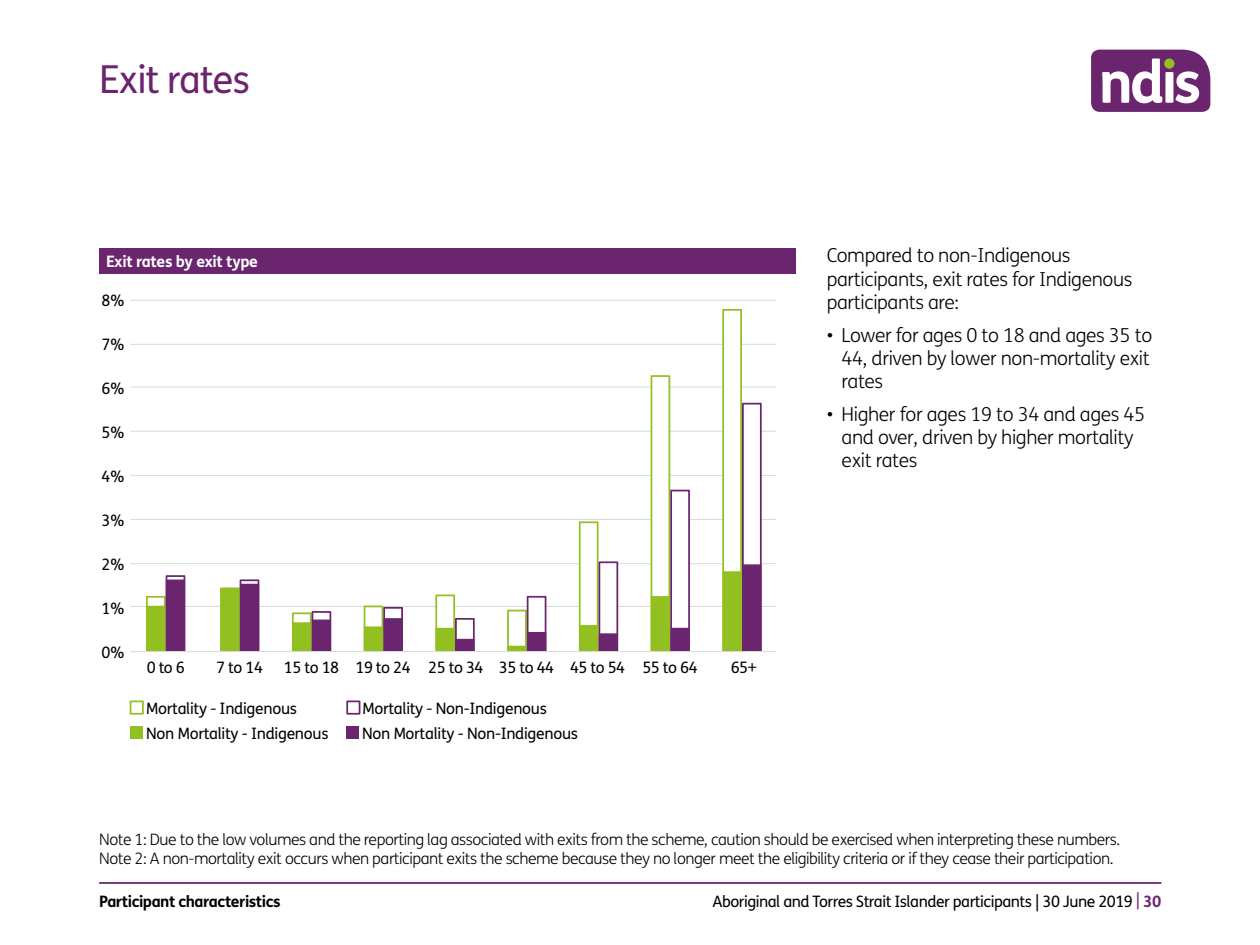
<style>
.page{position:relative;width:1260px;height:945px;background:#fff}
.page>*{position:absolute;margin:0;border:0;box-sizing:border-box;transform-origin:0 0}
.t1{font:38.5px "FS Me";letter-spacing:-.03em;color:#6b246e}
.t2{font:300 19.25px/23.1px "FS Me";letter-spacing:-.02em;color:#000}
.t3{font:300 15.75px/18.9px "FS Me";letter-spacing:-.03em;color:#000}
.t4{font:15.75px/25.2px "FS Me";letter-spacing:-.02em;color:#000}
.t5{font:700 15.75px "FS Me";letter-spacing:-.03em;color:#000}
.t6{font:700 15.75px "FS Me";letter-spacing:-.02em;color:#fff}
.s1{color:#6b246e}
.s2{font-weight:700;color:#6b246e}
</style>
<div class="page">
<hr style="left:99px;top:882px;width:1062px;height:2px;background:#6b246e">
<svg style="left:1091px;top:50px;width:119px;height:62px"></svg>
<div style="left:1164px;top:58px;width:10px;height:11px;background:#92c020;border-radius:50%"></div>
<div style="left:99px;top:248px;width:697px;height:26px;background:#6b246e"></div>
<div style="left:131px;top:727px;width:12px;height:12px;background:#92c020"></div>
<div style="left:346px;top:727px;width:13px;height:12px;background:#6b256f"></div>
<div style="left:130px;top:701px;width:14px;height:14px;border:2px solid #92c020"></div>
<div style="left:346px;top:701px;width:14px;height:14px;border:2px solid #6b256f"></div>
<hr style="left:131px;top:606px;width:645px;height:1px;background:#dadada">
<hr style="left:131px;top:563px;width:645px;height:1px;background:#dadada">
<hr style="left:131px;top:519px;width:645px;height:1px;background:#dadada">
<hr style="left:131px;top:475px;width:645px;height:1px;background:#dadada">
<hr style="left:131px;top:431px;width:645px;height:1px;background:#dadada">
<hr style="left:131px;top:387px;width:645px;height:1px;background:#dadada">
<hr style="left:131px;top:344px;width:645px;height:1px;background:#dadada">
<hr style="left:131px;top:300px;width:645px;height:1px;background:#dadada">
<svg style="left:146px;top:309px;width:596px;height:94px"></svg>
<svg style="left:578px;top:403px;width:184px;height:161px"></svg>
<svg style="left:146px;top:575px;width:20px;height:76px;fill:#92c020"></svg>
<svg style="left:166px;top:564px;width:596px;height:87px"></svg>
<hr style="left:131px;top:651px;width:645px;height:1px;background:#dadada">
<h3 class="t1" style="left:99px;top:58px;width:152px">Exit rates</h3>
<h4 class="t6" style="left:106px;top:251px;width:153px">Exit rates by exit type</h4>
<p class="t4" style="left:101px;top:288px;width:24px">8%</p>
<p class="t4" style="left:101px;top:332px;width:24px">7%</p>
<p class="t4" style="left:101px;top:376px;width:24px">6%</p>
<p class="t4" style="left:101px;top:420px;width:24px">5%</p>
<p class="t4" style="left:101px;top:464px;width:24px">4%</p>
<p class="t4" style="left:101px;top:508px;width:24px">3%</p>
<p class="t4" style="left:101px;top:552px;width:24px">2%</p>
<p class="t4" style="left:101px;top:596px;width:24px">1%</p>
<p class="t4" style="left:101px;top:640px;width:24px">0%</p>
<p class="t4" style="left:147px;top:656px;width:40px">0 to 6</p>
<p class="t4" style="left:216px;top:656px;width:48px">7 to 14</p>
<p class="t4" style="left:284px;top:656px;width:415px">15 to 18 19 to 24 25 to 34 35 to 44 45 to 54 55 to 64</p>
<p class="t4" style="left:731px;top:656px;width:27px">65+</p>
<p class="t4" style="left:146px;top:696px;width:152px">Mortality - Indigenous</p>
<p class="t4" style="left:146px;top:721px;width:184px">Non Mortality - Indigenous</p>
<p class="t4" style="left:362px;top:696px;width:218px">Mortality - Non-Indigenous<br>Non Mortality - Non-Indigenous</p>
<p class="t2" style="left:827px;top:245px;width:307px">Compared to non-Indigenous participants, exit rates for Indigenous participants are:</p>
<p class="t2" style="left:842px;top:324px;width:312px;text-indent:-15px">• Lower for ages 0 to 18 and ages 35 to<br>44, driven by lower non-mortality exit rates</p>
<p class="t2" style="left:842px;top:403px;width:305px;text-indent:-15px">• Higher for ages 19 to 34 and ages 45 and over, driven by higher mortality exit rates</p>
<p class="t3" style="left:99px;top:830px;width:1022px">Note 1: Due to the low volumes and the reporting lag associated with exits from the scheme, caution should be exercised when interpreting these numbers.<br>Note 2: A non-mortality exit occurs when participant exits the scheme because they no longer meet the eligibility criteria or if they cease their participation.</p>
<p class="t5" style="left:99px;top:892px;width:183px">Participant characteristics</p>
<p class="t4" style="left:712px;top:889px;width:451px">Aboriginal and Torres Strait Islander participants | 30 June 2019 <span class="s1">|</span> <span class="s2">30</span></p>
</div>
